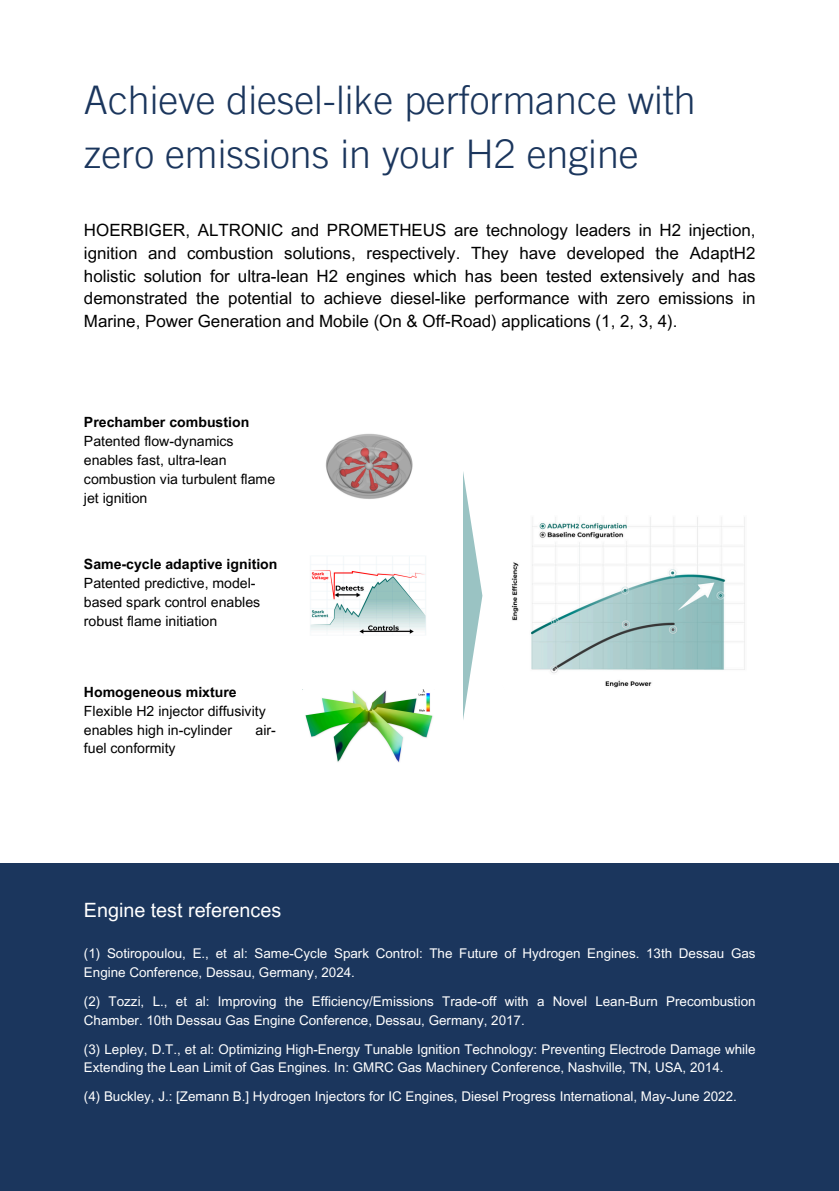
<style>
.page{position:relative;width:839px;height:1191px;background:#fff}
.page>*{position:absolute;margin:0;border:0;box-sizing:border-box;transform-origin:0 0}
.t1{font:300 39.4px/54px "Trade Gothic LT Pro";color:#1b365d}
.t2{font:19.8px "Arial MT Pro";color:#fff}
.t3{font:17px/22.6px "Arial MT Pro";color:#000;text-align:justify}
.t4{font:14px/18.8px "Arial MT Pro";color:#000}
.t5{font:700 14px "Arial MT Pro";color:#000}
.t6{font:13.4px/18.8px "Arial MT Pro";color:#fff}
</style>
<div class="page">
<div style="left:0;top:863px;width:838px;height:328px;background:#1b365d"></div>
<img style="left:511px;top:517px;width:234px;height:171px">
<svg style="left:463px;top:472px;width:19px;height:248px"></svg>
<img style="left:305px;top:690px;width:128px;height:72px">
<img style="left:310px;top:556px;width:116px;height:79px">
<img style="left:325px;top:433px;width:88px;height:66px">
<p class="t1" style="left:84px;top:79px;width:613px">Achieve diesel-like performance with zero emissions in your H2 engine</p>
<p class="t3" style="left:84px;top:221px;width:673px">HOERBIGER, ALTRONIC and PROMETHEUS are technology leaders in H2 injection, ignition and combustion solutions, respectively. They have developed the AdaptH2 holistic solution for ultra-lean H2 engines which has been tested extensively and has demonstrated the potential to achieve diesel-like performance with zero emissions in Marine, Power Generation and Mobile (On &amp; Off-Road) applications (1, 2, 3, 4).</p>
<p class="t5" style="left:84px;top:417px;width:167px">Prechamber combustion</p>
<p class="t4" style="left:84px;top:434px;width:193px">Patented flow-dynamics enables fast, ultra-lean combustion via turbulent flame jet ignition</p>
<h2 class="t5" style="left:84px;top:559px;width:195px">Same-cycle adaptive ignition</h2>
<p class="t4" style="left:84px;top:576px;width:178px">Patented predictive, model&shy;based spark control enables robust flame initiation</p>
<p class="t5" style="left:84px;top:687px;width:154px">Homogeneous mixture</p>
<p class="t4" style="left:84px;top:703px;width:183px">Flexible H2 injector diffusivity enables high in-cylinder</p>
<p class="t4" style="left:256px;top:722px;width:22px">air-</p>
<p class="t4" style="left:84px;top:741px;width:93px">fuel conformity</p>
<h1 class="t2" style="left:84px;top:902px;width:199px">Engine test references</h1>
<h3 class="t6" style="left:84px;top:946px;width:673px">(1) Sotiropoulou, E., et al: Same-Cycle Spark Control: The Future of Hydrogen Engines. 13th Dessau Gas<br>Engine Conference, Dessau, Germany, 2024.</h3>
<p class="t6" style="left:84px;top:994px;width:673px">(2) Tozzi, L., et al: Improving the Efficiency/Emissions Trade-off with a Novel Lean-Burn Precombustion<br>Chamber. 10th Dessau Gas Engine Conference, Dessau, Germany, 2017.</p>
<p class="t6" style="left:84px;top:1041px;width:673px">(3) Lepley, D.T., et al: Optimizing High-Energy Tunable Ignition Technology: Preventing Electrode Damage while<br>Extending the Lean Limit of Gas Engines. In: GMRC Gas Machinery Conference, Nashville, TN, USA, 2014.</p>
<p class="t6" style="left:84px;top:1089px;width:654px">(4) Buckley, J.: [Zemann B.] Hydrogen Injectors for IC Engines, Diesel Progress International, May-June 2022.</p>
</div>
